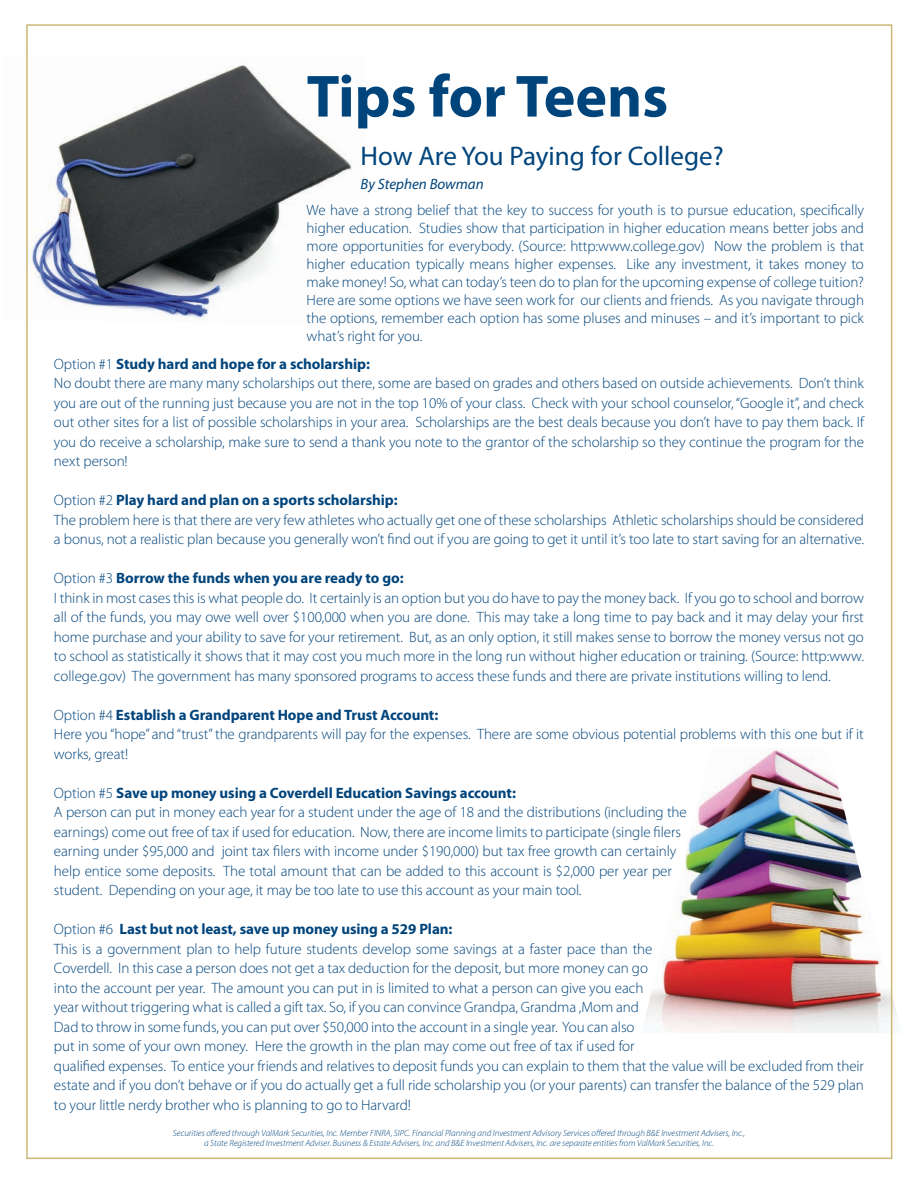
<style>
.page{position:relative;width:918px;height:1188px;background:#fff}
.page>*{position:absolute;margin:0;border:0;box-sizing:border-box;transform-origin:0 0}
.t1{font:700 60px "Myriad Pro";color:#00447c}
.t2{font:27px "Myriad Pro";color:#00447c}
.t3{font:300 15px/19.5px "Myriad Pro";letter-spacing:-.005em;color:#00447c}
.t4{font:700 15px "Myriad Pro";letter-spacing:-.005em;color:#00447c}
.t5{font:italic 15px "Myriad Pro";color:#00447c}
.t6{font:italic 300 9px "Myriad Pro";color:#00447c}
.s1{font-weight:300}
</style>
<div class="page">
<img style="left:29px;top:63px;width:323px;height:258px">
<img style="left:646px;top:748px;width:251px;height:285px">
<p class="t1" style="left:307px;top:57px;width:363px">Tips for Teens</p>
<p class="t2" style="left:361px;top:139px;width:365px">How Are You Paying for College?</p>
<p class="t5" style="left:361px;top:174px;width:125px">By Stephen Bowman</p>
<p class="t3" style="left:307px;top:201px;width:559px;line-height:18px;text-align:justify">We have a strong belief that the key to success for youth is to pursue education, specifically higher education. Studies show that participation in higher education means better jobs and more opportunities for everybody. (Source: http:www.college.gov) Now the problem is that higher education typically means higher expenses. Like any investment, it takes money to make money! So, what can today’s teen do to plan for the upcoming expense of college tuition?<br>Here are some options we have seen work for our clients and friends. As you navigate through the options, remember each option has some pluses and minuses – and it’s important to pick what’s right for you.</p>
<p class="t4" style="left:54px;top:354px;width:317px"><span class="s1">Option #1</span> Study hard and hope for a scholarship:</p>
<p class="t3" style="left:54px;top:373px;width:811px;text-align:justify">No doubt there are many many scholarships out there, some are based on grades and others based on outside achievements. Don’t think you are out of the running just because you are not in the top 10% of your class. Check with your school counselor, “Google it”, and check out other sites for a list of possible scholarships in your area. Scholarships are the best deals because you don’t have to pay them back. If you do receive a scholarship, make sure to send a thank you note to the grantor of the scholarship so they continue the program for the next person!</p>
<p class="t4" style="left:54px;top:490px;width:345px"><span class="s1">Option #2</span> Play hard and plan on a sports scholarship:</p>
<p class="t3" style="left:54px;top:510px;width:812px">The problem here is that there are very few athletes who actually get one of these scholarships Athletic scholarships should be considered a bonus, not a realistic plan because you generally won’t find out if you are going to get it until it’s too late to start saving for an alternative.</p>
<p class="t4" style="left:54px;top:568px;width:351px"><span class="s1">Option #3</span> Borrow the funds when you are ready to go:</p>
<p class="t3" style="left:54px;top:588px;width:812px;text-align:justify">I think in most cases this is what people do. It certainly is an option but you do have to pay the money back. If you go to school and borrow all of the funds, you may owe well over $100,000 when you are done. This may take a long time to pay back and it may delay your first home purchase and your ability to save for your retirement. But, as an only option, it still makes sense to borrow the money versus not go to school as statistically it shows that it may cost you much more in the long run without higher education or training. (Source: http:www. college.gov) The government has many sponsored programs to access these funds and there are private institutions willing to lend.</p>
<p class="t4" style="left:54px;top:705px;width:386px"><span class="s1">Option #4</span> Establish a Grandparent Hope and Trust Account:</p>
<p class="t3" style="left:54px;top:724px;width:811px">Here you “hope” and “trust” the grandparents will pay for the expenses. There are some obvious potential problems with this one but if it works, great!</p>
<p class="t4" style="left:54px;top:783px;width:463px"><span class="s1">Option #5</span> Save up money using a Coverdell Education Savings account:</p>
<p class="t3" style="left:54px;top:802px;width:634px">A person can put in money each year for a student under the age of 18 and the distributions (including the earnings) come out free of tax if used for education. Now, there are income limits to participate (single filers earning under $95,000 and joint tax filers with income under $190,000) but tax free growth can certainly help entice some deposits. The total amount that can be added to this account is $2,000 per year per student. Depending on your age, it may be too late to use this account as your main tool.</p>
<p class="t4" style="left:54px;top:919px;width:400px"><span class="s1">Option #6</span> Last but not least, save up money using a 529 Plan:</p>
<p class="t3" style="left:54px;top:939px;width:812px">This is a government plan to help future students develop some savings at a faster pace than the<br>Coverdell. In this case a person does not get a tax deduction for the deposit, but more money can go<br>into the account per year. The amount you can put in is limited to what a person can give you each<br>year without triggering what is called a gift tax. So, if you can convince Grandpa, Grandma ,Mom and<br>Dad to throw in some funds, you can put over $50,000 into the account in a single year. You can also<br>put in some of your own money. Here the growth in the plan may come out free of tax if used for<br>qualified expenses. To entice your friends and relatives to deposit funds you can explain to them that the value will be excluded from their estate and if you don’t behave or if you do actually get a full ride scholarship you (or your parents) can transfer the balance of the 529 plan to your little nerdy brother who is planning to go to Harvard!</p>
<p class="t6" style="left:173px;top:1128px;width:574px">Securities offered through ValMark Securities, Inc. Member FINRA, SIPC. Financial Planning and Investment Advisory Services offered through B&amp;E Investment Advisers, Inc.,</p>
<p class="t6" style="left:204px;top:1138px;width:511px">a State Registered Investment Adviser. Business &amp; Estate Advisers, Inc. and B&amp;E Investment Advisers, Inc. are separate entities from ValMark Securities, Inc.</p>
</div>
